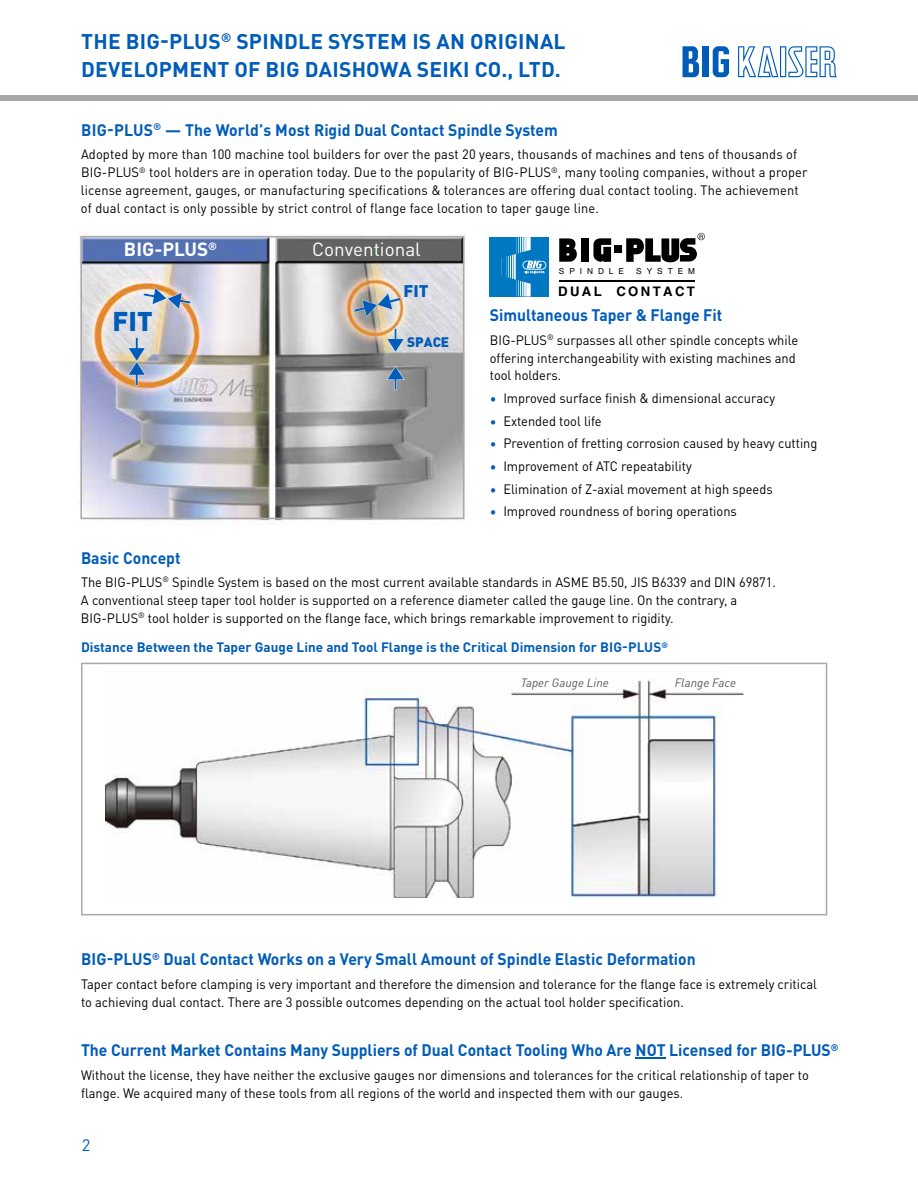
<style>
.page{position:relative;width:918px;height:1188px;background:#fff}
.page>*{position:absolute;margin:0;border:0;box-sizing:border-box;transform-origin:0 0}
.t1{font:900 26.85px "DINOT";color:#005cb9}
.t2{font:700 21px/28.5px "DINOT";letter-spacing:.01em;color:#005cb9}
.t3{font:18.9px "DINOT";color:#fff}
.t4{font:700 18.9px "DINOT";color:#fff}
.t5{font:900 16.8px "DINOT";color:#005cb9}
.t6{font:700 16.5px "DINOT";color:#005cb9;scale:.95 1}
.t7{font:16.5px "DINOT";color:#005cb9}
.t8{font:900 13.65px "DINOT";color:#005cb9}
.t9{font:13.5px/18px "DINOT";color:#000;scale:.95 1}
.t10{font:700 13.5px "DINOT";color:#005cb9}
.t11{font:700 13.2px "Helvetica";letter-spacing:.18em;color:#000}
.t12{font:italic 12px "DINOT";color:#58595b}
.t13{font:8.25px "Helvetica";letter-spacing:.6em;color:#000}
.t14{font:6px "Helvetica";color:#000}
.s1{color:#005cb9}
</style>
<div class="page">
<svg style="left:713px;top:46px;width:16px;height:31px"></svg>
<div style="left:703px;top:46px;width:6px;height:31px;background:#005cb9"></div>
<svg style="left:683px;top:46px;width:16px;height:31px"></svg>
<svg style="left:738px;top:46px;width:99px;height:31px"></svg>
<div style="left:0;top:95px;width:918px;height:6px;background:#a9a8a9"></div>
<hr style="left:635px;top:1058px;width:31px;height:1px;background:#005cb9">
<img style="left:77px;top:232px;width:389px;height:291px">
<svg style="left:128px;top:337px;width:18px;height:48px"></svg>
<svg style="left:387px;top:328px;width:18px;height:25px"></svg>
<svg style="left:387px;top:366px;width:18px;height:24px"></svg>
<svg style="left:143px;top:287px;width:48px;height:23px"></svg>
<svg style="left:354px;top:293px;width:47px;height:24px"></svg>
<div style="left:80px;top:236px;width:384px;height:283px;border:2px solid #a9a8a9"></div>
<hr style="left:559px;top:280px;width:136px;height:1px;background:#000">
<svg style="left:593px;top:238px;width:18px;height:24px"></svg>
<div style="left:581px;top:238px;width:8px;height:24px;background:#000"></div>
<svg style="left:559px;top:238px;width:18px;height:24px"></svg>
<div style="left:615px;top:246px;width:7px;height:7px;background:#000"></div>
<svg style="left:626px;top:233px;width:79px;height:29px"></svg>
<div style="left:490px;top:237px;width:59px;height:59px;background:#0077c1"></div>
<svg style="left:501px;top:237px;width:45px;height:59px"></svg>
<svg style="left:81px;top:663px;width:746px;height:252px"></svg>
<h2 class="t2" style="left:81px;top:26px;width:486px">THE BIG-PLUS<sup>®</sup> SPINDLE SYSTEM IS AN ORIGINAL<br>DEVELOPMENT OF BIG DAISHOWA SEIKI CO., LTD.</h2>
<p class="t6" style="left:81px;top:117px;width:503px">BIG-PLUS<sup>®</sup> — The World’s Most Rigid Dual Contact Spindle System</p>
<p class="t9" style="left:81px;top:145px;width:766px">Adopted by more than 100 machine tool builders for over the past 20 years, thousands of machines and tens of thousands of BIG-PLUS<sup>®</sup> tool holders are in operation today. Due to the popularity of BIG-PLUS<sup>®</sup>, many tooling companies, without a proper license agreement, gauges, or manufacturing specifications &amp; tolerances are offering dual contact tooling. The achievement of dual contact is only possible by strict control of flange face location to taper gauge line.</p>
<h3 class="t4" style="left:124px;top:234px;width:95px">BIG-PLUS<sup>®</sup></h3>
<h3 class="t3" style="left:312px;top:235px;width:110px">Conventional</h3>
<h1 class="t1" style="left:113px;top:300px;width:42px">FIT</h1>
<p class="t5" style="left:403px;top:278px;width:27px">FIT</p>
<p class="t8" style="left:407px;top:332px;width:44px">SPACE</p>
<p class="t14" style="left:699px;top:233px;width:6px">R</p>
<p class="t13" style="left:559px;top:267px;width:67px">SPINDLE</p>
<p class="t13" style="left:636px;top:267px;width:60px">SYSTEM</p>
<p class="t11" style="left:558px;top:284px;width:138px">DUAL CONTACT</p>
<p class="t6" style="left:490px;top:302px;width:246px">Simultaneous Taper &amp; Flange Fit</p>
<p class="t9" style="left:490px;top:330px;width:326px">BIG-PLUS<sup>®</sup> surpasses all other spindle concepts while offering interchangeability with existing machines and tool holders.</p>
<p class="t9" style="left:490px;top:388px;width:302px"><span class="s1">•</span> Improved surface finish &amp; dimensional accuracy</p>
<p class="t9" style="left:490px;top:411px;width:119px"><span class="s1">•</span> Extended tool life</p>
<p class="t9" style="left:490px;top:434px;width:346px"><span class="s1">•</span> Prevention of fretting corrosion caused by heavy cutting</p>
<p class="t9" style="left:490px;top:456px;width:214px"><span class="s1">•</span> Improvement of ATC repeatability</p>
<p class="t9" style="left:490px;top:479px;width:299px"><span class="s1">•</span> Elimination of Z-axial movement at high speeds</p>
<p class="t9" style="left:490px;top:502px;width:262px"><span class="s1">•</span> Improved roundness of boring operations</p>
<p class="t6" style="left:81px;top:545px;width:106px">Basic Concept</p>
<p class="t9" style="left:81px;top:572px;width:733px">The BIG-PLUS<sup>®</sup> Spindle System is based on the most current available standards in ASME B5.50, JIS B6339 and DIN 69871.<br>A conventional steep taper tool holder is supported on a reference diameter called the gauge line. On the contrary, a<br>BIG-PLUS<sup>®</sup> tool holder is supported on the flange face, which brings remarkable improvement to rigidity.</p>
<p class="t10" style="left:81px;top:637px;width:589px">Distance Between the Taper Gauge Line and Tool Flange is the Critical Dimension for BIG-PLUS<sup>®</sup></p>
<p class="t12" style="left:521px;top:674px;width:90px">Taper Gauge Line</p>
<p class="t12" style="left:675px;top:674px;width:63px">Flange Face</p>
<p class="t6" style="left:81px;top:947px;width:649px">BIG-PLUS<sup>®</sup> Dual Contact Works on a Very Small Amount of Spindle Elastic Deformation</p>
<p class="t9" style="left:81px;top:974px;width:776px">Taper contact before clamping is very important and therefore the dimension and tolerance for the flange face is extremely critical to achieving dual contact. There are 3 possible outcomes depending on the actual tool holder specification.</p>
<p class="t6" style="left:81px;top:1037px;width:799px">The Current Market Contains Many Suppliers of Dual Contact Tooling Who Are NOT Licensed for BIG-PLUS<sup>®</sup></p>
<p class="t9" style="left:81px;top:1065px;width:768px">Without the license, they have neither the exclusive gauges nor dimensions and tolerances for the critical relationship of taper to flange. We acquired many of these tools from all regions of the world and inspected them with our gauges.</p>
<p class="t7" style="left:82px;top:1132px;width:10px">2</p>
</div>
